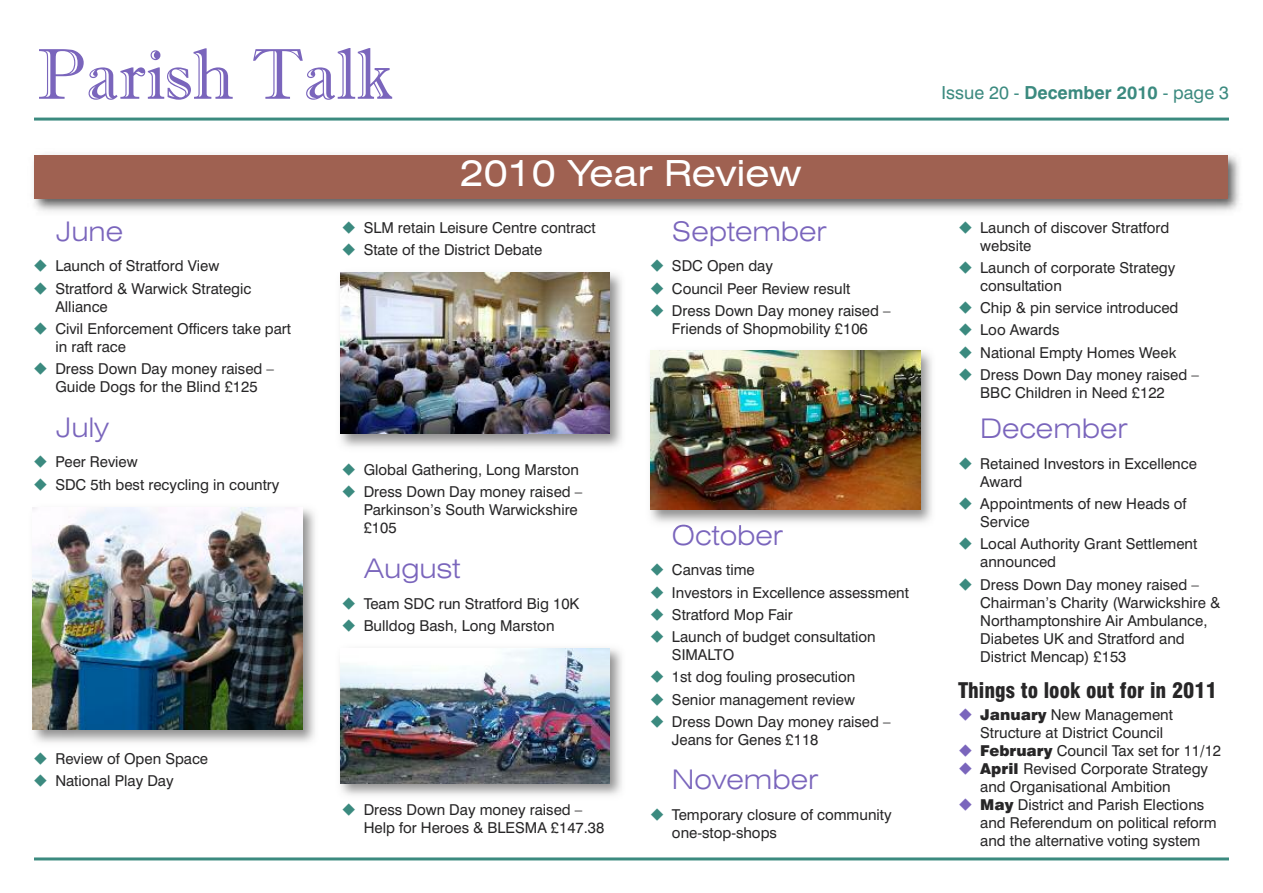
<style>
.page{position:relative;width:1263px;height:893px;background:#fff}
.page>*{position:absolute;margin:0;border:0;box-sizing:border-box;transform-origin:0 0}
.t1{font:72px "Imprint MT Shadow";color:#7a65bc}
.t2{font:expanded 36px "Swiss 721 BT";color:#fff}
.t3{font:300 expanded 27px "Swiss 721 BT";color:#7a65bc}
.t4{font:900 condensed 21px "Swiss 721 BT";color:#272627}
.t5{font:18px "Swiss 721 BT";color:#3b8a7f}
.t6{font:15px/22.2px "Swiss 721 BT";color:#272627}
.s1{font-weight:700}
.s2{font-weight:900}
</style>
<div class="page">
<hr style="left:34px;top:857px;width:1195px;height:3px;background:#3b8a7f">
<hr style="left:34px;top:118px;width:1195px;height:3px;background:#3b8a7f">
<img style="left:33px;top:155px;width:1207px;height:57px">
<div style="left:34px;top:155px;width:1193px;height:43px;background:#9f6151"></div>
<img style="left:32px;top:507px;width:283px;height:236px">
<img style="left:33px;top:508px;width:269px;height:222px">
<img style="left:340px;top:273px;width:282px;height:174px">
<img style="left:340px;top:272px;width:270px;height:162px">
<img style="left:340px;top:648px;width:282px;height:148px">
<img style="left:340px;top:648px;width:270px;height:135px">
<img style="left:650px;top:350px;width:282px;height:175px">
<img style="left:675px;top:525px;width:67px;height:3px">
<img style="left:651px;top:351px;width:269px;height:158px">
<h1 class="t1" style="left:37px;top:32px;width:358px">Parish Talk</h1>
<h2 class="t2" style="left:460px;top:160px;width:343px">2010 Year Review</h2>
<h3 class="t3" style="left:55px;top:221px;width:69px">June</h3>
<p class="t6" style="left:55px;top:256px;width:198px">Launch of Stratford View<br>Stratford &amp; Warwick Strategic</p>
<p class="t6" style="left:55px;top:297px;width:237px">Alliance<br>Civil Enforcement Officers take part</p>
<p class="t6" style="left:55px;top:337px;width:220px">in raft race<br>Dress Down Day money raised –</p>
<p class="t6" style="left:55px;top:377px;width:204px">Guide Dogs for the Blind £125</p>
<h3 class="t3" style="left:55px;top:417px;width:55px">July</h3>
<p class="t6" style="left:55px;top:452px;width:226px">Peer Review<br>SDC 5th best recycling in country</p>
<p class="t6" style="left:55px;top:749px;width:154px">Review of Open Space<br>National Play Day</p>
<p class="t6" style="left:364px;top:218px;width:233px">SLM retain Leisure Centre contract<br>State of the District Debate</p>
<p class="t6" style="left:364px;top:460px;width:220px">Global Gathering, Long Marston<br>Dress Down Day money raised –</p>
<p class="t6" style="left:364px;top:503px;width:216px;line-height:18px">Parkinson’s South Warwickshire £105</p>
<h3 class="t3" style="left:364px;top:558px;width:98px">August</h3>
<p class="t6" style="left:364px;top:594px;width:217px">Team SDC run Stratford Big 10K<br>Bulldog Bash, Long Marston</p>
<p class="t6" style="left:364px;top:802px;width:242px;line-height:18px">Dress Down Day money raised –<br>Help for Heroes &amp; BLESMA £147.38</p>
<h3 class="t3" style="left:672px;top:221px;width:156px">September</h3>
<p class="t6" style="left:672px;top:256px;width:220px">SDC Open day<br>Council Peer Review result<br>Dress Down Day money raised –</p>
<p class="t6" style="left:672px;top:319px;width:197px">Friends of Shopmobility £106</p>
<h3 class="t3" style="left:672px;top:525px;width:112px">October</h3>
<p class="t6" style="left:672px;top:560px;width:239px">Canvas time<br>Investors in Excellence assessment<br>Stratford Mop Fair<br>Launch of budget consultation</p>
<p class="t6" style="left:672px;top:645px;width:220px">SIMALTO<br>1st dog fouling prosecution<br>Senior management review<br>Dress Down Day money raised –</p>
<p class="t6" style="left:672px;top:730px;width:148px">Jeans for Genes £118</p>
<h3 class="t3" style="left:672px;top:770px;width:148px">November</h3>
<p class="t6" style="left:672px;top:807px;width:221px;line-height:18px">Temporary closure of community one-stop-shops</p>
<p class="t5" style="left:942px;top:86px;width:289px">Issue 20 - <span class="s1">December 2010</span> - page 3</p>
<p class="t6" style="left:980px;top:220px;width:190px;line-height:18px">Launch of discover Stratford website</p>
<p class="t6" style="left:980px;top:260px;width:197px;line-height:18px">Launch of corporate Strategy consultation</p>
<p class="t6" style="left:980px;top:298px;width:220px">Chip &amp; pin service introduced<br>Loo Awards<br>National Empty Homes Week<br>Dress Down Day money raised –</p>
<p class="t6" style="left:980px;top:383px;width:186px">BBC Children in Need £122</p>
<h3 class="t3" style="left:980px;top:419px;width:149px">December</h3>
<p class="t6" style="left:980px;top:456px;width:218px;line-height:18px">Retained Investors in Excellence<br>Award</p>
<p class="t6" style="left:980px;top:496px;width:208px;line-height:18px">Appointments of new Heads of<br>Service</p>
<p class="t6" style="left:980px;top:537px;width:219px;line-height:18px">Local Authority Grant Settlement announced</p>
<p class="t6" style="left:980px;top:577px;width:242px;line-height:18px">Dress Down Day money raised –<br>Chairman’s Charity (Warwickshire &amp;<br>Northamptonshire Air Ambulance,<br>Diabetes UK and Stratford and<br>District Mencap) £153</p>
<h3 class="t4" style="left:958px;top:682px;width:261px">Things to look out for in 2011</h3>
<p class="t6" style="left:980px;top:707px;width:242px;line-height:18px"><span class="s2">January</span> New Management<br>Structure at District Council<br><span class="s2">February</span> Council Tax set for 11/12<br><span class="s2">April</span> Revised Corporate Strategy and Organisational Ambition<br><span class="s2">May</span> District and Parish Elections and Referendum on political reform and the alternative voting system</p>
</div>
